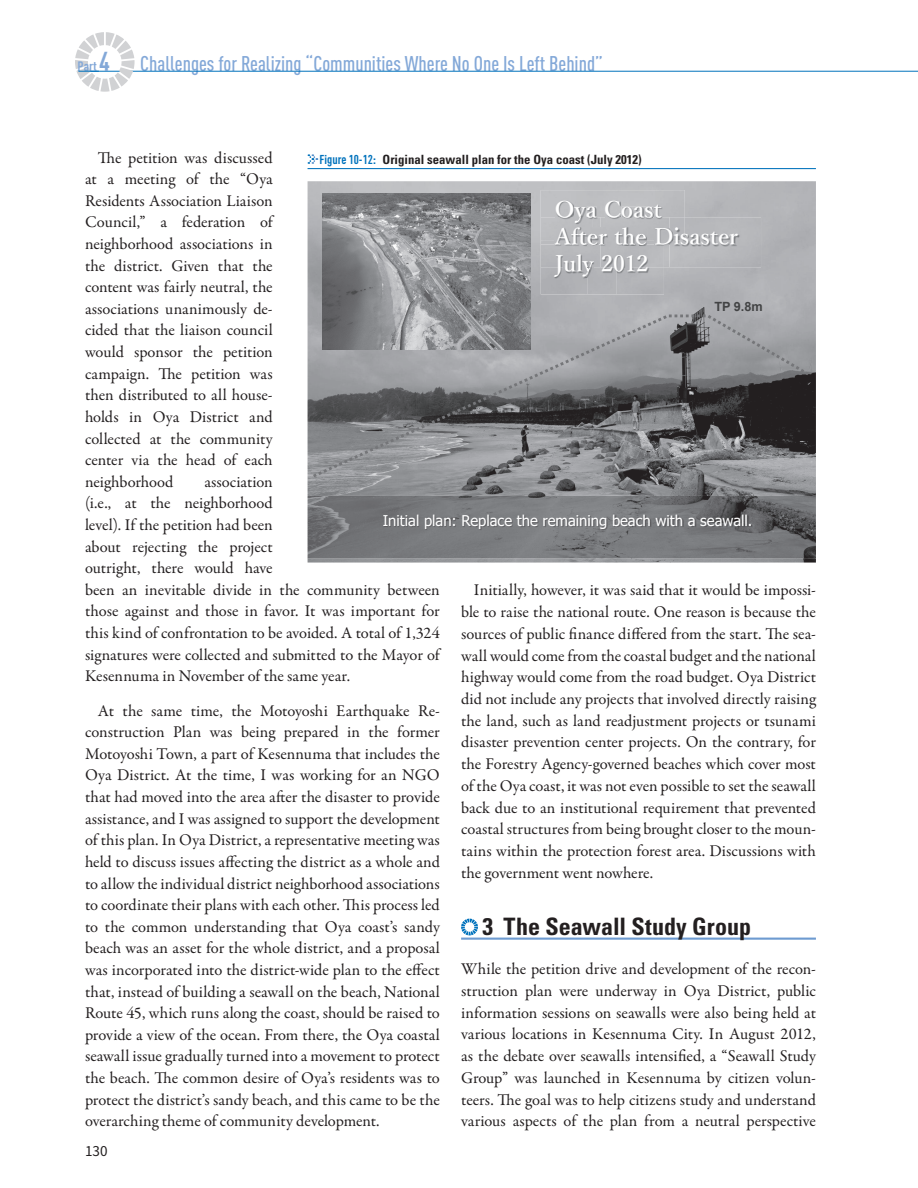
<style>
.page{position:relative;width:918px;height:1188px;background:#fff}
.page>*{position:absolute;margin:0;border:0;box-sizing:border-box;transform-origin:0 0}
.t1{font:700 condensed 24px "Univers LT Std";color:#231f20}
.t2{font:600 22.65px/27.2px "Yu Mincho";color:#fff}
.t3{font:500 condensed 21px "DIN Pro";color:#83a8d8}
.t4{font:16.5px/21.6px "Garamond Premr Pro";letter-spacing:-.005em;color:#231f20;text-align:justify}
.t5{font:14.85px "Tahoma";color:#fff}
.t6{font:13.5px "Noto Sans CJ Kjp";color:#231f20}
.t7{font:700 condensed 12.75px "Univers LT Std";color:#231f20}
.t8{font:700 12.75px "Arial";color:#424344}
.s1{font-weight:700;font-size:13.5px}
.s2{font-weight:700;font-size:27px}
.s3{font-family:"DIN Pro";color:#0072bc}
</style>
<div class="page">
<hr style="left:78px;top:71px;width:840px;height:1px;background:#0072bc">
<svg style="left:75px;top:32px;width:60px;height:60px"></svg>
<hr style="left:461px;top:938px;width:355px;height:2px;background:#6e9bd1">
<svg style="left:461px;top:919px;width:17px;height:16px"></svg>
<img style="left:308px;top:181px;width:508px;height:382px">
<svg style="left:310px;top:313px;width:502px;height:167px;background:#7e7f82"></svg>
<div style="left:541px;top:190px;width:144px;height:27px;background:#bfc0c3"></div>
<img style="left:556px;top:201px;width:17px;height:4px">
<img style="left:605px;top:201px;width:16px;height:4px">
<img style="left:541px;top:240px;width:14px;height:4px">
<img style="left:541px;top:217px;width:14px;height:23px">
<img style="left:670px;top:217px;width:91px;height:50px">
<img style="left:664px;top:217px;width:21px;height:23px">
<img style="left:664px;top:245px;width:6px;height:22px">
<svg style="left:670px;top:228px;width:2px;height:17px"></svg>
<img style="left:664px;top:228px;width:6px;height:17px">
<div style="left:541px;top:267px;width:123px;height:27px;background:#b1b2b5"></div>
<img style="left:541px;top:244px;width:14px;height:23px">
<img style="left:587px;top:277px;width:30px;height:17px">
<svg style="left:555px;top:205px;width:109px;height:72px;background:#b1b2b5"></svg>
<img style="left:308px;top:496px;width:508px;height:62px">
<img style="left:373px;top:506px;width:390px;height:34px">
<img style="left:323px;top:193px;width:207px;height:156px">
<hr style="left:308px;top:168px;width:508px;height:1px;background:#0072bc">
<svg style="left:307px;top:154px;width:10px;height:10px"></svg>
<p class="t3" style="left:78px;top:51px;width:527px"><span class="s1">Part</span> <span class="s2">4</span> Challenges for Realizing “Communities Where No One Is Left Behind”</p>
<p class="t4" style="left:85px;top:147px;width:189px;text-indent:13px">The petition was discussed at a meeting of the “Oya Residents Association Liaison Council,” a federation of neighborhood associations in the district. Given that the content was fairly neutral, the associations unanimously de&shy;cided that the liaison council would sponsor the petition campaign. The petition was then distributed to all house&shy;holds in Oya District and collected at the community center via the head of each neighborhood</p>
<p class="t7" style="left:320px;top:151px;width:324px"><span class="s3">Figure 10-12:</span> Original seawall plan for the Oya coast (July 2012)</p>
<h2 class="t2" style="left:555px;top:197px;width:185px;text-indent:49px">Coast<br>After the Disaster<br>July 2012</h2>
<h2 class="t2" style="left:555px;top:197px;width:21px">O</h2>
<p class="t8" style="left:714px;top:298px;width:50px">TP 9.8m</p>
<p class="t4" style="left:85px;top:471px;width:356px;text-align:left;text-indent:119px">association<br>(i.e., at the neighborhood<br>level). If the petition had been<br>about rejecting the project<br>outright, there would have<br>been an inevitable divide in the community between those against and those in favor. It was important for this kind of confrontation to be avoided. A total of 1,324 signatures were collected and submitted to the Mayor of Kesennuma in November of the same year.</p>
<p class="t4" style="left:85px;top:700px;width:356px;text-indent:13px">At the same time, the Motoyoshi Earthquake Re&shy;construction Plan was being prepared in the former Motoyoshi Town, a part of Kesennuma that includes the Oya District. At the time, I was working for an NGO that had moved into the area after the disaster to provide assistance, and I was assigned to support the development of this plan. In Oya District, a representative meeting was held to discuss issues affecting the district as a whole and to allow the individual district neighborhood associations to coordinate their plans with each other. This process led to the common understanding that Oya coast’s sandy beach was an asset for the whole district, and a proposal was incorporated into the district-wide plan to the effect that, instead of building a seawall on the beach, National Route 45, which runs along the coast, should be raised to provide a view of the ocean. From there, the Oya coastal seawall issue gradually turned into a movement to protect the beach. The common desire of Oya’s residents was to protect the district’s sandy beach, and this came to be the overarching theme of community development.</p>
<p class="t5" style="left:383px;top:511px;width:371px">Initial plan: Replace the remaining beach with a seawall.</p>
<p class="t4" style="left:461px;top:580px;width:356px;text-indent:13px">Initially, however, it was said that it would be impossi&shy;ble to raise the national route. One reason is because the sources of public finance differed from the start. The sea&shy;wall would come from the coastal budget and the national highway would come from the road budget. Oya District did not include any projects that involved directly raising the land, such as land readjustment projects or tsunami disaster prevention center projects. On the contrary, for the Forestry Agency-governed beaches which cover most of the Oya coast, it was not even possible to set the seawall back due to an institutional requirement that prevented coastal structures from being brought closer to the moun&shy;tains within the protection forest area. Discussions with the government went nowhere.</p>
<h1 class="t1" style="left:482px;top:912px;width:270px">3 The Seawall Study Group</h1>
<p class="t4" style="left:461px;top:959px;width:356px">While the petition drive and development of the recon&shy;struction plan were underway in Oya District, public information sessions on seawalls were also being held at various locations in Kesennuma City. In August 2012, as the debate over seawalls intensified, a “Seawall Study Group” was launched in Kesennuma by citizen volun&shy;teers. The goal was to help citizens study and understand various aspects of the plan from a neutral perspective</p>
<p class="t6" style="left:85px;top:1143px;width:24px">130</p>
</div>
